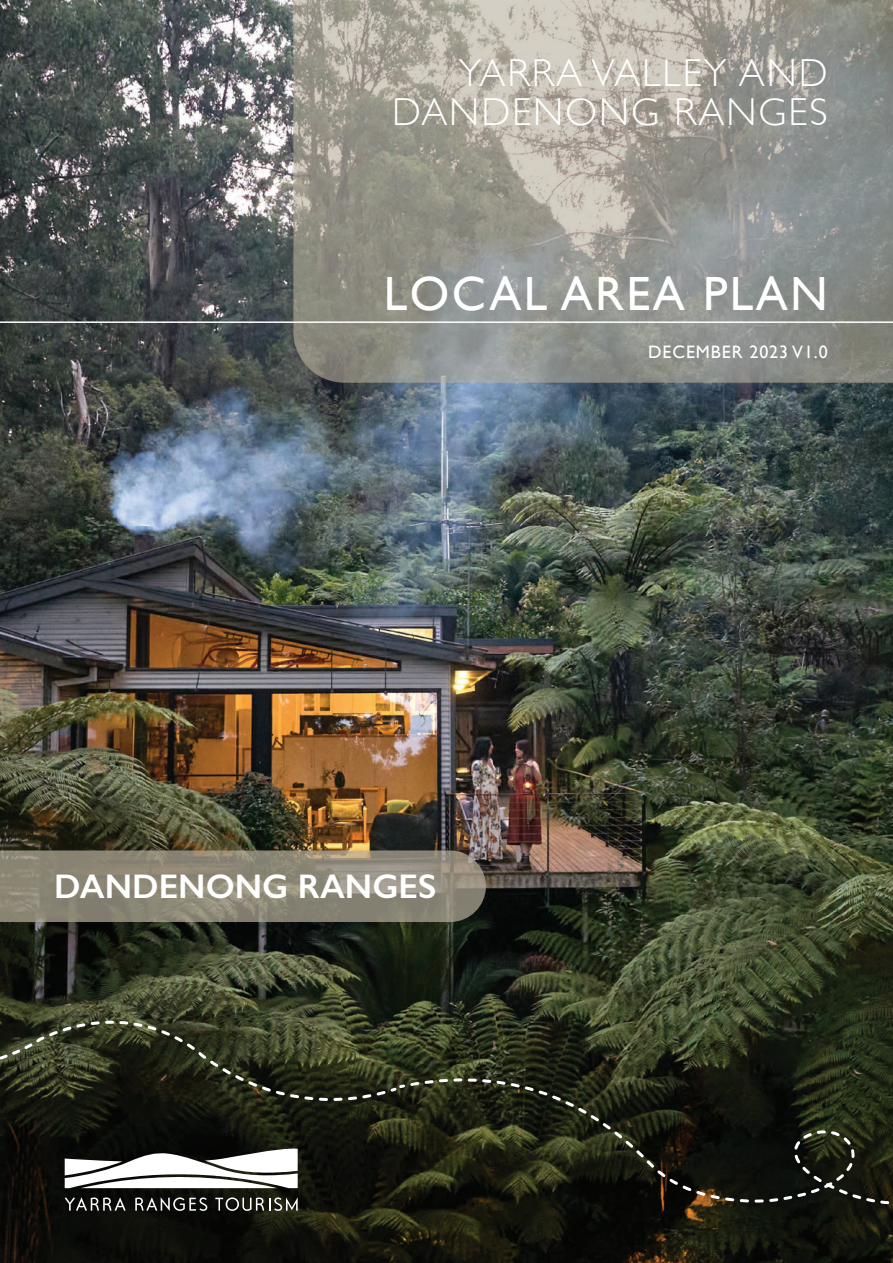
<style>
.page{position:relative;width:893px;height:1263px;background:#fff}
.page>*{position:absolute;margin:0;border:0;box-sizing:border-box;transform-origin:0 0}
.t1{font:48px "Gill Sans";letter-spacing:.05em;color:#fff}
.t2{font:300 39px/39px "Gill Sans";letter-spacing:.05em;color:#fff;text-align:right}
.t3{font:600 34.35px "Gill Sans";color:#fff}
.t4{font:18px "Gill Sans";letter-spacing:.05em;color:#fff}
</style>
<div class="page">
<img style="left:0;top:0;width:893px;height:1263px">
<svg style="left:204px;top:1094px;width:184px;height:15px;background:#2a2d1f"></svg>
<svg style="left:0;top:957px;width:399px;height:137px;background:#353925"></svg>
<svg style="left:404px;top:1063px;width:361px;height:19px;background:#272a1a"></svg>
<svg style="left:397px;top:1082px;width:496px;height:145px;background:#1d1f13"></svg>
<svg style="left:293px;top:0;width:600px;height:383px;background:#9c9b94"></svg>
<svg style="left:0;top:850px;width:486px;height:72px;background:#8c8676"></svg>
<hr style="left:0;top:321px;width:893px;height:2px;background:#fff">
<svg style="left:65px;top:1197px;width:61px;height:14px"></svg>
<svg style="left:135px;top:1197px;width:72px;height:14px"></svg>
<svg style="left:215px;top:1197px;width:83px;height:14px"></svg>
<svg style="left:65px;top:1147px;width:233px;height:41px"></svg>
<p class="t2" style="left:392px;top:52px;width:437px">YARRA VALLEY AND<br>DANDENONG RANGES</p>
<p class="t1" style="left:384px;top:265px;width:445px">LOCAL AREA PLAN</p>
<p class="t4" style="left:648px;top:341px;width:181px">DECEMBER 2023 V1.0</p>
<p class="t3" style="left:54px;top:866px;width:384px">DANDENONG RANGES</p>
</div>
